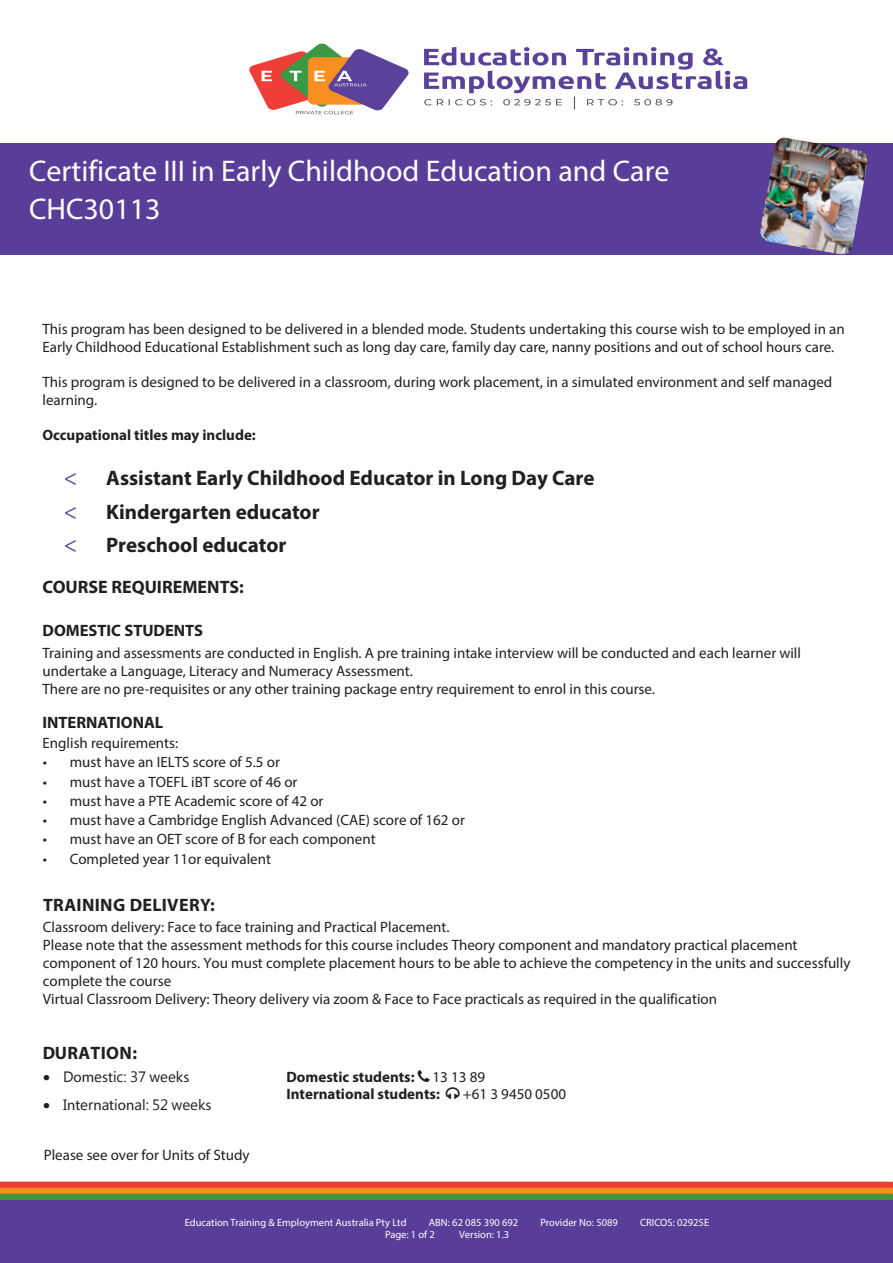
<style>
.page{position:relative;width:893px;height:1263px;background:#fff}
.page>*{position:absolute;margin:0;border:0;box-sizing:border-box;transform-origin:0 0}
.Front_Page_SUB_Heade{font:30px/37.8px "Myriad Pro";color:#fff}
.t1{font:700 21px "Myriad Pro";color:#231f20}
.Black_Headings{font:700 18px "Myriad Pro";letter-spacing:.02em;color:#231f20}
.Black_Headings-2{font:700 18px "Myriad Pro";color:#231f20}
.Black_Headings-3{font:700 16.5px "Myriad Pro";color:#231f20}
.Main_BODY_text{font:15px/17.9px "Myriad Pro";color:#231f20}
.Black_Headings-4{font:15px/18px "Myriad Pro";color:#231f20}
.Main_BODY_text-2{font:700 15px/17.4px "Myriad Pro";color:#231f20}
.t2{font:15px "Myanmar Text";color:#231f20}
.t3{font:10.5px "Myriad Pro";color:#fff}
.s1{font-family:"Myriad Pro"}
.s2{font-weight:400}
</style>
<div class="page">
<div style="left:0;top:143px;width:893px;height:111px;background:#593e99"></div>
<svg style="left:0;top:1182px;width:893px;height:18px;background:#b3772d"></svg>
<div style="left:0;top:1200px;width:893px;height:63px;background:#593e99"></div>
<img style="left:758px;top:138px;width:111px;height:117px">
<img style="left:249px;top:43px;width:499px;height:72px">
<p class="Front_Page_SUB_Heade" style="left:29px;top:151px;width:642px">Certificate III in Early Childhood Education and Care<br>CHC30113</p>
<p class="Main_BODY_text" style="left:43px;top:320px;width:804px">This program has been designed to be delivered in a blended mode. Students undertaking this course wish to be employed in an<br>Early Childhood Educational Establishment such as long day care, family day care, nanny positions and out of school hours care.</p>
<p class="Main_BODY_text" style="left:43px;top:373px;width:791px">This program is designed to be delivered in a classroom, during work placement, in a simulated environment and self managed learning.</p>
<p class="Main_BODY_text-2" style="left:43px;top:426px;width:215px">Occupational titles may include:</p>
<p class="t1" style="left:106px;top:464px;width:490px">Assistant Early Childhood Educator in Long Day Care</p>
<p class="t1" style="left:106px;top:498px;width:215px">Kindergarten educator</p>
<p class="t1" style="left:106px;top:532px;width:182px">Preschool educator</p>
<p class="Black_Headings-2" style="left:43px;top:575px;width:203px">COURSE REQUIREMENTS:</p>
<p class="Black_Headings-3" style="left:43px;top:619px;width:162px">DOMESTIC STUDENTS</p>
<p class="Black_Headings-4" style="left:43px;top:644px;width:760px">Training and assessments are conducted in English. A pre training intake interview will be conducted and each learner will undertake a Language, Literacy and Numeracy Assessment.</p>
<p class="Black_Headings-4" style="left:43px;top:680px;width:614px">There are no pre-requisites or any other training package entry requirement to enrol in this course.</p>
<p class="Black_Headings-3" style="left:43px;top:712px;width:122px">INTERNATIONAL</p>
<p class="Black_Headings-4" style="left:43px;top:733px;width:137px">English requirements:</p>
<p class="Black_Headings-4" style="left:43px;top:753px;width:239px">• must have an IELTS score of 5.5 or</p>
<p class="Black_Headings-4" style="left:43px;top:772px;width:256px">• must have a TOEFL iBT score of 46 or</p>
<p class="Black_Headings-4" style="left:43px;top:792px;width:282px">• must have a PTE Academic score of 42 or</p>
<p class="Black_Headings-4" style="left:43px;top:811px;width:424px">• must have a Cambridge English Advanced (CAE) score of 162 or</p>
<p class="Black_Headings-4" style="left:43px;top:830px;width:335px">• must have an OET score of B for each component</p>
<p class="Black_Headings-4" style="left:43px;top:849px;width:230px">• Completed year 11or equivalent</p>
<p class="Black_Headings" style="left:43px;top:893px;width:173px">TRAINING DELIVERY:</p>
<p class="Main_BODY_text" style="left:43px;top:918px;width:809px">Classroom delivery: Face to face training and Practical Placement.<br>Please note that the assessment methods for this course includes Theory component and mandatory practical placement component of 120 hours. You must complete placement hours to be able to achieve the competency in the units and successfully complete the course<br>Virtual Classroom Delivery: Theory delivery via zoom &amp; Face to Face practicals as required in the qualification</p>
<p class="Black_Headings" style="left:43px;top:1041px;width:96px">DURATION:</p>
<p class="t2" style="left:43px;top:1068px;width:148px">• D<span class="s1">om</span>e<span class="s1">st</span>ic: 37 week<span class="s1">s</span></p>
<p class="t2" style="left:43px;top:1095px;width:170px">• I<span class="s1">nt</span>er<span class="s1">n</span>a<span class="s1">t</span>i<span class="s1">on</span>al: 52 week<span class="s1">s</span></p>
<p class="Main_BODY_text" style="left:44px;top:1145px;width:207px">Please see over for Units of Study</p>
<p class="Main_BODY_text-2" style="left:287px;top:1067px;width:200px">Domestic students: <span class="s2">13 13 89<br></span>International students:</p>
<p class="Main_BODY_text" style="left:463px;top:1085px;width:105px">+61 3 9450 0500</p>
<p class="t3" style="left:185px;top:1216px;width:223px">Education Training &amp; Employment Australia Pty Ltd</p>
<p class="t3" style="left:429px;top:1216px;width:91px">ABN: 62 085 390 692</p>
<p class="t3" style="left:540px;top:1216px;width:79px">Provider No: 5089</p>
<p class="t3" style="left:640px;top:1216px;width:71px">CRICOS: 02925E</p>
<p class="t3" style="left:385px;top:1228px;width:51px">Page: 1 of 2</p>
<p class="t3" style="left:459px;top:1228px;width:52px">Version: 1.3</p>
</div>
